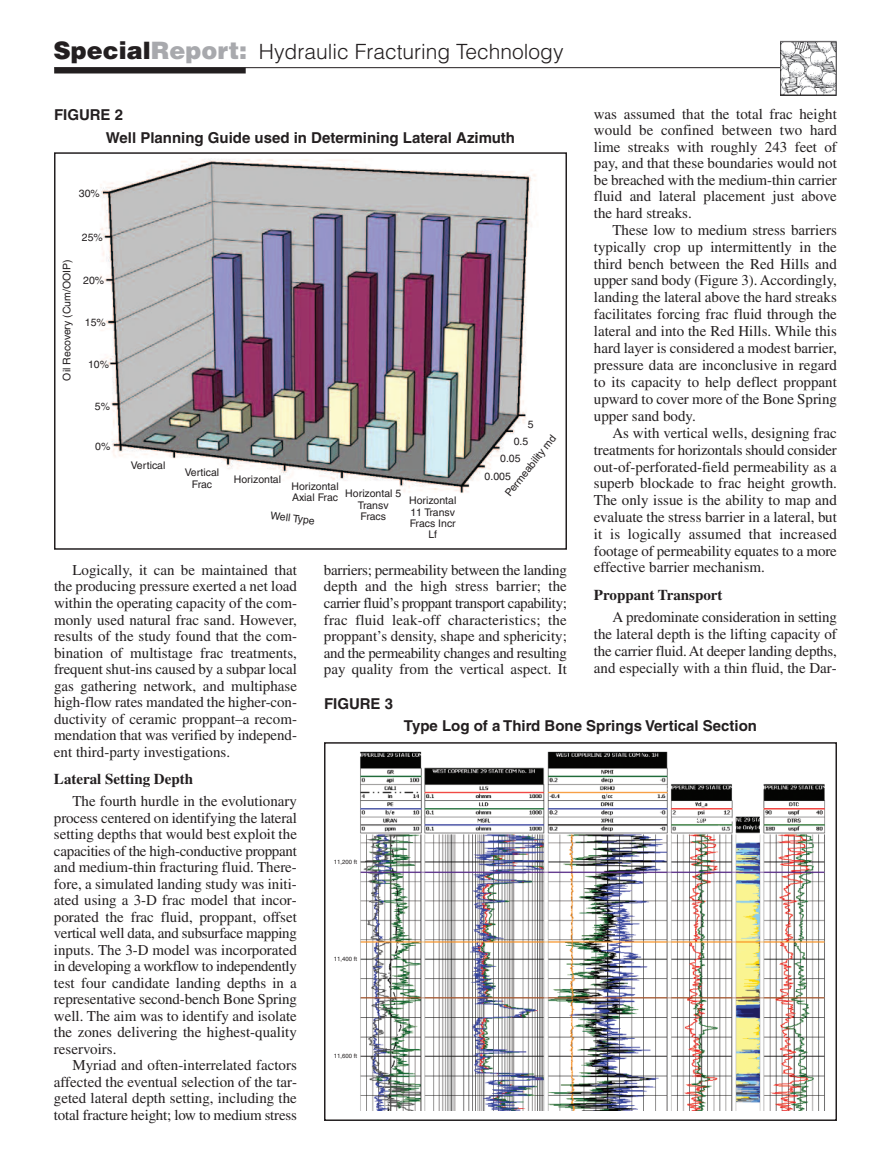
<style>
.page{position:relative;width:891px;height:1175px;background:#fff}
.page>*{position:absolute;margin:0;border:0;box-sizing:border-box;transform-origin:0 0}
.t1{font:300 21px "Helvetica";color:#231f20}
.t2{font:15px/16.5px "Times";color:#231f20;text-align:justify}
.t3{font:700 15px/22.5px "Helvetica";color:#231f20}
.t4{font:700 15px "Times";color:#231f20}
.t5{font:10.5px/11.4px "Helvetica";color:#231f20;text-align:center}
.t6{font:6px "Helvetica";color:#231f20}
.s1{font-weight:900;font-size:24px}
.s2{font-weight:900;font-size:24px;color:#a8a9ad}
</style>
<div class="page">
<hr style="left:54px;top:67px;width:731px;height:1px;background:#231f20">
<div style="left:54px;top:67px;width:192px;height:6px;background:#231f20"></div>
<img style="left:780px;top:40px;width:57px;height:55px">
<img style="left:100px;top:158px;width:437px;height:335px">
<div style="left:54px;top:152px;width:513px;height:398px;border:2px solid #231f20"></div>
<img style="left:360px;top:751px;width:466px;height:359px">
<div style="left:324px;top:742px;width:513px;height:378px;border:2px solid #231f20"></div>
<h1 class="t1" style="left:54px;top:40px;width:512px"><span class="s1">Special</span><span class="s2">Report:</span> Hydraulic Fracturing Technology</h1>
<p class="t2" style="left:594px;top:107px;width:245px">was assumed that the total frac height would be confined between two hard lime streaks with roughly 243 feet of pay, and that these boundaries would not be breached with the medium-thin carrier fluid and lateral placement just above the hard streaks.</p>
<p class="t2" style="left:594px;top:223px;width:245px;line-height:17px;text-indent:18px">These low to medium stress barriers typically crop up intermittently in the third bench between the Red Hills and upper sand body (Figure 3). Accordingly, landing the lateral above the hard streaks facilitates forcing frac fluid through the lateral and into the Red Hills. While this hard layer is considered a modest barrier, pressure data are inconclusive in regard to its capacity to help deflect proppant upward to cover more of the Bone Spring upper sand body.</p>
<p class="t2" style="left:594px;top:426px;width:245px;text-indent:18px">As with vertical wells, designing frac treatments for horizontals should consider out-of-perforated-field permeability as a superb blockade to frac height growth.<br>The only issue is the ability to map and evaluate the stress barrier in a lateral, but it is logically assumed that increased footage of permeability equates to a more effective barrier mechanism.</p>
<p class="t4" style="left:594px;top:590px;width:130px">Proppant Transport</p>
<p class="t2" style="left:594px;top:610px;width:245px;text-indent:18px">A predominate consideration in setting the lateral depth is the lifting capacity of the carrier fluid. At deeper landing depths, and especially with a thin fluid, the Dar-</p>
<p class="t3" style="left:106px;top:105px;width:411px;text-indent:-52px">FIGURE 2<br>Well Planning Guide used in Determining Lateral Azimuth</p>
<p class="t5" style="left:79px;top:189px;width:23px">30%</p>
<p class="t5" style="left:82px;top:233px;width:23px">25%</p>
<p class="t5" style="left:62px;top:380px;width:123px;rotate:-90deg">Oil Recovery (Cum/OOIP)</p>
<p class="t5" style="left:83px;top:276px;width:23px">20%</p>
<p class="t5" style="left:85px;top:317px;width:23px">15%</p>
<p class="t5" style="left:88px;top:359px;width:23px">10%</p>
<p class="t5" style="left:95px;top:401px;width:17px">5%</p>
<p class="t5" style="left:528px;top:419px;width:7px">5</p>
<p class="t5" style="left:504px;top:492px;width:76px;rotate:-52deg">Permeability md</p>
<p class="t5" style="left:514px;top:436px;width:16px">0.5</p>
<p class="t5" style="left:95px;top:442px;width:17px">0%</p>
<p class="t5" style="left:500px;top:453px;width:22px">0.05</p>
<p class="t5" style="left:131px;top:460px;width:36px">Vertical</p>
<p class="t5" style="left:185px;top:468px;width:36px">Vertical<br>Frac</p>
<p class="t5" style="left:485px;top:472px;width:28px">0.005</p>
<p class="t5" style="left:234px;top:474px;width:49px">Horizontal</p>
<p class="t5" style="left:291px;top:481px;width:49px;text-align:left">Horizontal<br>Axial Frac</p>
<p class="t5" style="left:345px;top:489px;width:58px">Horizontal 5<br>Transv<br>Fracs</p>
<p class="t5" style="left:409px;top:496px;width:49px">Horizontal<br>11 Transv<br>Fracs Incr<br>Lf</p>
<p class="t5" style="left:271px;top:511px;width:46px;rotate:7deg">Well Type</p>
<p class="t2" style="left:54px;top:563px;width:245px;text-indent:18px">Logically, it can be maintained that the producing pressure exerted a net load within the operating capacity of the com&shy;monly used natural frac sand. However, results of the study found that the com&shy;bination of multistage frac treatments, frequent shut-ins caused by a subpar local gas gathering network, and multiphase high-flow rates mandated the higher-con&shy;ductivity of ceramic proppant–a recom&shy;mendation that was verified by independ&shy;ent third-party investigations.</p>
<p class="t4" style="left:54px;top:774px;width:141px">Lateral Setting Depth</p>
<p class="t2" style="left:54px;top:794px;width:245px;text-indent:18px">The fourth hurdle in the evolutionary process centered on identifying the lateral setting depths that would best exploit the capacities of the high-conductive proppant and medium-thin fracturing fluid. There&shy;fore, a simulated landing study was initi&shy;ated using a 3-D frac model that incor&shy;porated the frac fluid, proppant, offset vertical well data, and subsurface mapping inputs. The 3-D model was incorporated in developing a workflow to independently test four candidate landing depths in a representative second-bench Bone Spring well. The aim was to identify and isolate the zones delivering the highest-quality reservoirs.</p>
<p class="t2" style="left:54px;top:1058px;width:245px;text-indent:18px">Myriad and often-interrelated factors affected the eventual selection of the tar&shy;geted lateral depth setting, including the total fracture height; low to medium stress</p>
<p class="t2" style="left:324px;top:563px;width:245px">barriers; permeability between the landing depth and the high stress barrier; the carrier fluid’s proppant transport capability; frac fluid leak-off characteristics; the proppant’s density, shape and sphericity; and the permeability changes and resulting pay quality from the vertical aspect. It</p>
<p class="t3" style="left:324px;top:694px;width:71px">FIGURE 3</p>
<p class="t3" style="left:404px;top:716px;width:355px">Type Log of a Third Bone Springs Vertical Section</p>
<p class="t6" style="left:334px;top:859px;width:25px">11,200 ft</p>
<p class="t6" style="left:334px;top:956px;width:25px">11,400 ft</p>
<p class="t6" style="left:334px;top:1053px;width:25px">11,600 ft</p>
</div>
